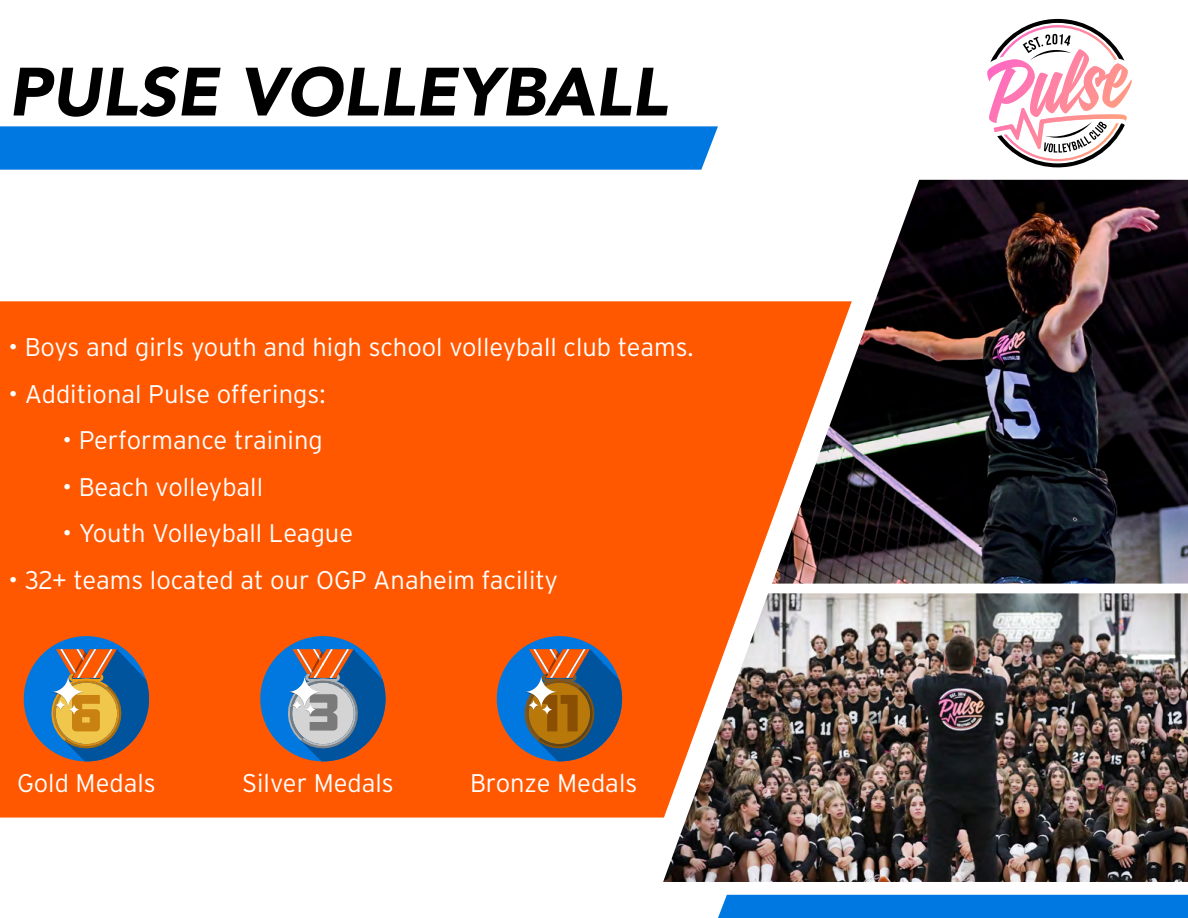
<style>
.page{position:relative;width:1188px;height:918px;background:#fff}
.page>*{position:absolute;margin:0;border:0;box-sizing:border-box;transform-origin:0 0}
.t1{font:italic 900 67.5px "Avenir";color:#000}
.t2{font:50.55px "Anface Personal Use";color:#8a4f03}
.t3{font:50.55px "Anface Personal Use";color:#c98212}
.t4{font:50.55px "Anface Personal Use";color:#7a7a7a}
.t5{font:300 25.5px "Interstate";color:#fff}
</style>
<div class="page">
<div style="left:0;top:126px;width:718px;height:44px;background:#0078e1"></div>
<div style="left:0;top:301px;width:772px;height:517px;background:#ff5800"></div>
<img style="left:663px;top:593px;width:525px;height:289px">
<div style="left:718px;top:895px;width:470px;height:23px;background:#0078e1"></div>
<svg style="left:990px;top:19px;width:138px;height:148px"></svg>
<img style="left:772px;top:180px;width:416px;height:404px">
<svg style="left:260px;top:636px;width:126px;height:125px;background:#787889"></svg>
<svg style="left:289px;top:676px;width:32px;height:32px"></svg>
<svg style="left:305px;top:704px;width:11px;height:11px"></svg>
<svg style="left:291px;top:700px;width:12px;height:11px"></svg>
<svg style="left:497px;top:636px;width:125px;height:125px;background:#716663"></svg>
<svg style="left:525px;top:676px;width:32px;height:32px"></svg>
<svg style="left:541px;top:704px;width:12px;height:11px"></svg>
<svg style="left:528px;top:700px;width:11px;height:11px"></svg>
<svg style="left:24px;top:636px;width:125px;height:125px;background:#7e756d"></svg>
<svg style="left:52px;top:676px;width:32px;height:32px"></svg>
<svg style="left:68px;top:704px;width:12px;height:11px"></svg>
<svg style="left:55px;top:700px;width:11px;height:11px"></svg>
<h1 class="t1" style="left:9px;top:36px;width:660px">PULSE VOLLEYBALL</h1>
<p class="t5" style="left:9px;top:333px;width:686px">• Boys and girls youth and high school volleyball club teams.</p>
<p class="t5" style="left:9px;top:380px;width:318px">• Additional Pulse offerings:</p>
<p class="t5" style="left:63px;top:426px;width:262px">• Performance training</p>
<p class="t5" style="left:63px;top:473px;width:202px">• Beach volleyball</p>
<p class="t5" style="left:63px;top:519px;width:292px">• Youth Volleyball League</p>
<p class="t5" style="left:9px;top:566px;width:551px">• 32+ teams located at our OGP Anaheim facility</p>
<h2 class="t3" style="left:70px;top:682px;width:34px">6</h2>
<h2 class="t4" style="left:307px;top:682px;width:34px">3</h2>
<h2 class="t2" style="left:539px;top:682px;width:42px">11</h2>
<p class="t5" style="left:17px;top:768px;width:140px">Gold Medals</p>
<p class="t5" style="left:242px;top:768px;width:153px">Silver Medals</p>
<p class="t5" style="left:470px;top:768px;width:169px">Bronze Medals</p>
</div>
